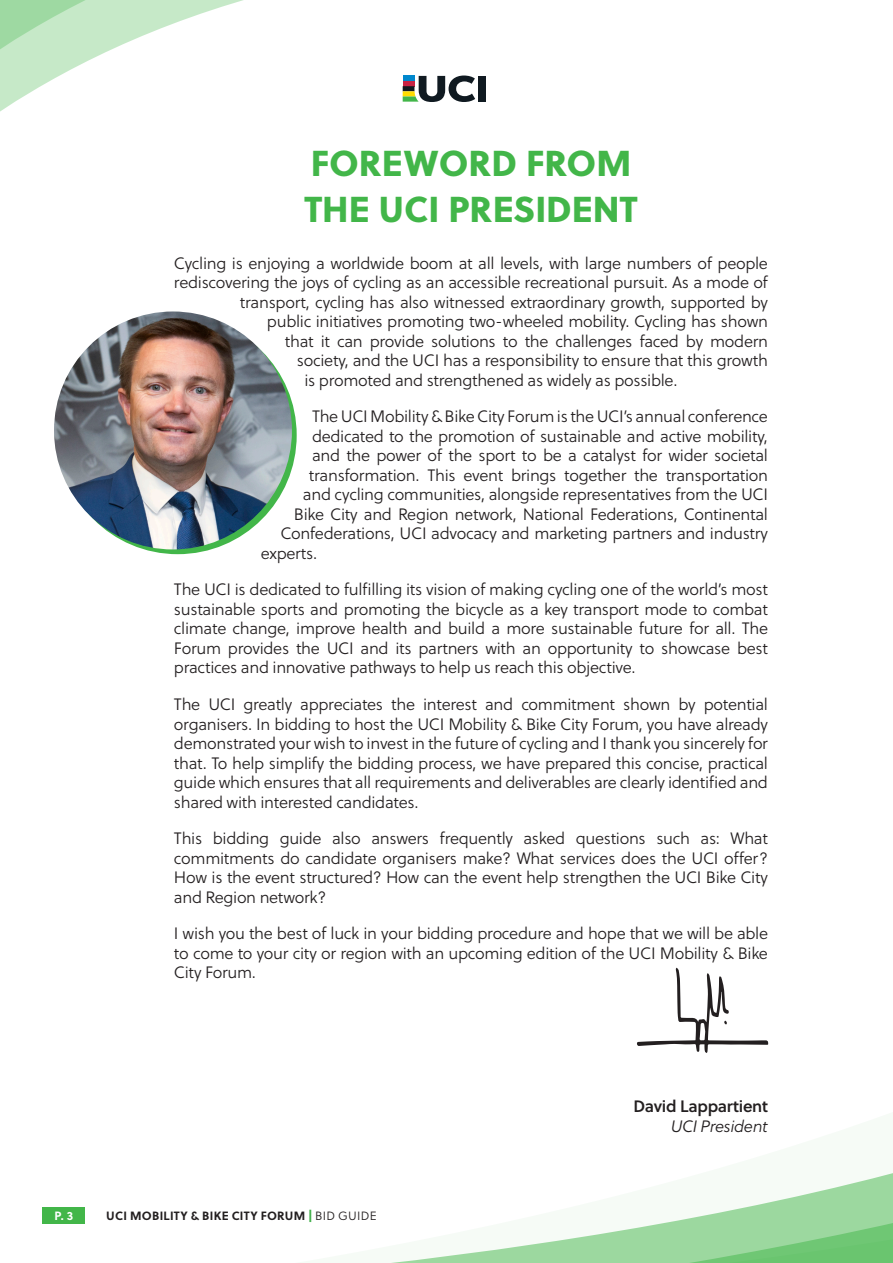
<style>
.page{position:relative;width:893px;height:1263px;background:#fff}
.page>*{position:absolute;margin:0;border:0;box-sizing:border-box;transform-origin:0 0}
.t1{font:36px/46.5px "Soleil Xb";color:#42b649}
.t2{font:16.5px/19.5px "Soleil Lt";letter-spacing:-.02em;color:#231f20;text-align:justify}
.t3{font:16.5px "Soleil Sb";letter-spacing:-.02em;color:#231f20}
.t4{font:italic 16.5px "Soleil Lt";letter-spacing:-.02em;color:#231f20}
.t5{font:700 12px "Soleil";letter-spacing:.025em;color:#231f20}
.t6{font:700 12px "Soleil";color:#fff}
.s1{font-family:"Soleil Xb";font-weight:400;color:#40ae49}
.s2{font-family:"Soleil Lt";font-weight:400}
</style>
<div class="page">
<svg style="left:0;top:0;width:403px;height:112px"></svg>
<svg style="left:42px;top:1042px;width:851px;height:221px"></svg>
<div style="left:43px;top:1207px;width:42px;height:16px;background:#42b649"></div>
<svg style="left:403px;top:76px;width:72px;height:26px"></svg>
<div style="left:478px;top:76px;width:8px;height:26px;background:#101a21"></div>
<svg style="left:59px;top:316px;width:238px;height:238px;background:#4cb655"></svg>
<img style="left:54px;top:311px;width:238px;height:238px;border-radius:119px">
<svg style="left:637px;top:968px;width:131px;height:85px"></svg>
<p class="t1" style="left:304px;top:138px;width:334px">FOREWORD FROM<br>THE UCI PRESIDENT</p>
<p class="t2" style="left:174px;top:253px;width:596px">Cycling is enjoying a worldwide boom at all levels, with large numbers of people</p>
<p class="t2" style="left:174px;top:273px;width:595px">rediscovering the joys of cycling as an accessible recreational pursuit. As a mode of</p>
<p class="t2" style="left:240px;top:292px;width:530px">transport, cycling has also witnessed extraordinary growth, supported by</p>
<p class="t2" style="left:267px;top:312px;width:502px">public initiatives promoting two-wheeled mobility. Cycling has shown</p>
<p class="t2" style="left:285px;top:331px;width:485px">that it can provide solutions to the challenges faced by modern</p>
<p class="t2" style="left:297px;top:351px;width:473px">society, and the UCI has a responsibility to ensure that this growth</p>
<p class="t2" style="left:304px;top:370px;width:374px">is promoted and strengthened as widely as possible.</p>
<p class="t2" style="left:312px;top:407px;width:457px">The UCI Mobility &amp; Bike City Forum is the UCI’s annual conference</p>
<p class="t2" style="left:312px;top:426px;width:457px">dedicated to the promotion of sustainable and active mobility,</p>
<p class="t2" style="left:312px;top:446px;width:458px">and the power of the sport to be a catalyst for wider societal</p>
<p class="t2" style="left:309px;top:465px;width:461px">transformation. This event brings together the transportation</p>
<p class="t2" style="left:303px;top:485px;width:467px">and cycling communities, alongside representatives from the UCI</p>
<p class="t2" style="left:294px;top:504px;width:476px">Bike City and Region network, National Federations, Continental</p>
<p class="t2" style="left:280px;top:524px;width:489px">Confederations, UCI advocacy and marketing partners and industry</p>
<p class="t2" style="left:261px;top:543px;width:58px">experts.</p>
<p class="t2" style="left:174px;top:580px;width:596px">The UCI is dedicated to fulfilling its vision of making cycling one of the world’s most sustainable sports and promoting the bicycle as a key transport mode to combat climate change, improve health and build a more sustainable future for all. The Forum provides the UCI and its partners with an opportunity to showcase best practices and innovative pathways to help us reach this objective.</p>
<p class="t2" style="left:174px;top:694px;width:596px">The UCI greatly appreciates the interest and commitment shown by potential organisers. In bidding to host the UCI Mobility &amp; Bike City Forum, you have already demonstrated your wish to invest in the future of cycling and I thank you sincerely for that. To help simplify the bidding process, we have prepared this concise, practical guide which ensures that all requirements and deliverables are clearly identified and shared with interested candidates.</p>
<p class="t2" style="left:174px;top:828px;width:595px">This bidding guide also answers frequently asked questions such as: What commitments do candidate organisers make? What services does the UCI offer?<br>How is the event structured? How can the event help strengthen the UCI Bike City and Region network?</p>
<p class="t2" style="left:174px;top:923px;width:596px">I wish you the best of luck in your bidding procedure and hope that we will be able to come to your city or region with an upcoming edition of the UCI Mobility &amp; Bike City Forum.</p>
<p class="t6" style="left:54px;top:1206px;width:20px">P. 3</p>
<p class="t5" style="left:106px;top:1206px;width:272px">UCI MOBILITY &amp; BIKE CITY FORUM <span class="s1">|</span> <span class="s2">BID GUIDE</span></p>
<p class="t3" style="left:633px;top:1094px;width:136px">David Lappartient</p>
<p class="t4" style="left:671px;top:1114px;width:99px">UCI President</p>
</div>
